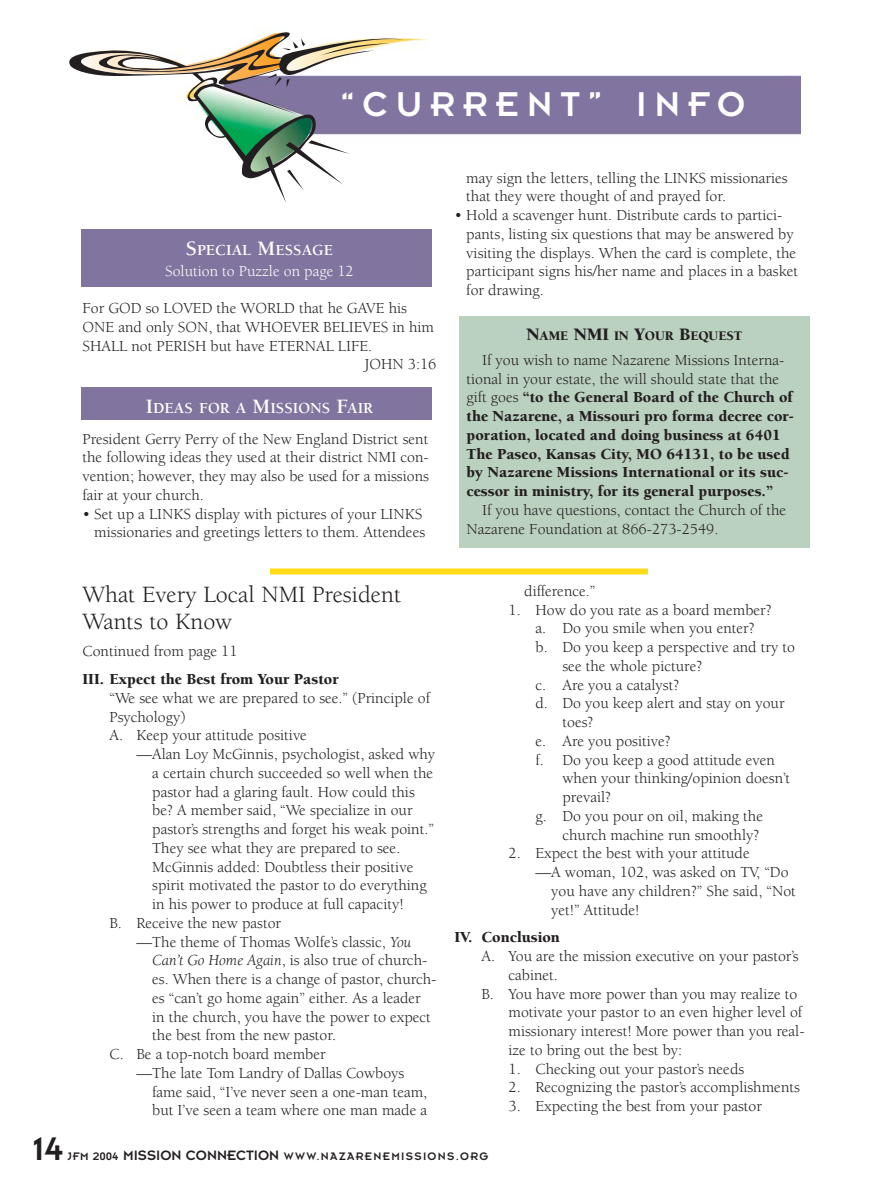
<style>
.page{position:relative;width:891px;height:1188px;background:#fff}
.page>*{position:absolute;margin:0;border:0;box-sizing:border-box;transform-origin:0 0}
.t1{font:37.95px "Insignia";letter-spacing:.215em;color:#fff}
.t2{font:36px "Insignia";color:#231f20}
.t3{font:24px/27px "Berkeley";color:#231f20}
.t4{font:15.75px/18.8px "Berkeley";color:#231f20}
.t5{font:900 15.75px/18.8px "Berkeley";color:#231f20}
.t6{font:15.75px/20.2px "Berkeley";color:#fff;text-align:center}
.t7{font:900 13.5px "Berkeley";color:#231f20}
.t8{font:12px "Insignia";letter-spacing:.105em;color:#231f20}
.s1{font-weight:700;font-size:21px}
.s2{font-weight:700}
.s3{font-weight:700;font-size:21px;color:#fff}
.s4{font-weight:700;color:#fff}
.s5{font-style:italic}
.s6{font-size:18px}
.s7{font-weight:400}
.s8{font-size:15px}
</style>
<div class="page">
<img style="left:254px;top:30px;width:546px;height:105px">
<svg style="left:69px;top:31px;width:335px;height:172px"></svg>
<div style="left:81px;top:388px;width:351px;height:32px;background:#8175a0"></div>
<div style="left:81px;top:229px;width:351px;height:57px;background:#8175a0"></div>
<div style="left:459px;top:316px;width:351px;height:232px;background:#bbd1bf"></div>
<div style="left:270px;top:569px;width:378px;height:6px;background:#ffda19"></div>
<h1 class="t1" style="left:341px;top:93px;width:406px">“CURRENT” INFO</h1>
<p class="t6" style="left:165px;top:242px;width:190px"><span class="s1">S</span><span class="s2">PECIAL</span> <span class="s1">M</span><span class="s2">ESSAGE<br></span>Solution to Puzzle on page 12</p>
<p class="t4" style="left:83px;top:300px;width:326px">For GOD so LOVED the WORLD that he GAVE his</p>
<p class="t4" style="left:83px;top:319px;width:353px">ONE and only SON, that WHOEVER BELIEVES in him</p>
<p class="t4" style="left:83px;top:338px;width:291px">SHALL not PERISH but have ETERNAL LIFE.</p>
<p class="t4" style="left:364px;top:356px;width:74px">JOHN 3:16</p>
<p class="t4" style="left:82px;top:394px;width:347px;line-height:30.8px;text-align:center"><span class="s3">I</span><span class="s4">DEAS FOR A</span> <span class="s3">M</span><span class="s4">ISSIONS</span> <span class="s3">F</span><span class="s4">AIR<br></span>President Gerry Perry of the New England District sent</p>
<p class="t4" style="left:82px;top:449px;width:348px;text-align:justify">the following ideas they used at their district NMI con&shy;vention; however, they may also be used for a missions fair at your church.</p>
<p class="t4" style="left:82px;top:506px;width:344px;text-align:right">• Set up a LINKS display with pictures of your LINKS missionaries and greetings letters to them. Attendees</p>
<h3 class="t3" style="left:82px;top:583px;width:320px">What Every Local NMI President<br>Wants to Know</h3>
<p class="t4" style="left:82px;top:643px;width:157px">Continued from page 11</p>
<p class="t5" style="left:82px;top:671px;width:258px">III. Expect the Best from Your Pastor</p>
<p class="t4" style="left:110px;top:690px;width:322px">“We see what we are prepared to see.” (Principle of<br>Psychology)<br>A. Keep your attitude positive</p>
<p class="t4" style="left:137px;top:746px;width:300px">—Alan Loy McGinnis, psychologist, asked why</p>
<p class="t4" style="left:152px;top:765px;width:282px">a certain church succeeded so well when the</p>
<p class="t4" style="left:152px;top:784px;width:264px">pastor had a glaring fault. How could this</p>
<p class="t4" style="left:152px;top:802px;width:262px">be? A member said, “We specialize in our</p>
<p class="t4" style="left:152px;top:821px;width:283px">pastor’s strengths and forget his weak point.”</p>
<p class="t4" style="left:152px;top:840px;width:250px">They see what they are prepared to see.</p>
<p class="t4" style="left:152px;top:859px;width:263px">McGinnis added: Doubtless their positive</p>
<p class="t4" style="left:152px;top:877px;width:276px">spirit motivated the pastor to do everything</p>
<p class="t4" style="left:152px;top:896px;width:253px">in his power to produce at full capacity!</p>
<p class="t4" style="left:110px;top:915px;width:173px">B. Receive the new pastor</p>
<p class="t4" style="left:137px;top:934px;width:276px">—The theme of Thomas Wolfe’s classic, <span class="s5">You</span></p>
<p class="t4" style="left:152px;top:952px;width:277px"><span class="s5">Can’t Go Home Again</span>, is also true of church-</p>
<p class="t4" style="left:152px;top:971px;width:286px">es. When there is a change of pastor, church-</p>
<p class="t4" style="left:152px;top:990px;width:270px">es “can’t go home again” either. As a leader</p>
<p class="t4" style="left:152px;top:1009px;width:280px">in the church, you have the power to expect</p>
<p class="t4" style="left:152px;top:1027px;width:185px">the best from the new pastor.</p>
<p class="t4" style="left:110px;top:1046px;width:218px">C. Be a top-notch board member</p>
<p class="t4" style="left:137px;top:1065px;width:269px">—The late Tom Landry of Dallas Cowboys</p>
<p class="t4" style="left:152px;top:1084px;width:277px">fame said, “I’ve never seen a one-man team,</p>
<p class="t4" style="left:152px;top:1102px;width:277px">but I’ve seen a team where one man made a</p>
<p class="t4" style="left:466px;top:170px;width:323px">may sign the letters, telling the LINKS missionaries that they were thought of and prayed for.</p>
<p class="t4" style="left:466px;top:207px;width:333px;text-indent:-12px">• Hold a scavenger hunt. Distribute cards to partici&shy;pants, listing six questions that may be answered by visiting the displays. When the card is complete, the participant signs his/her name and places in a basket for drawing.</p>
<p class="t7" style="left:527px;top:331px;width:217px"><span class="s6">N</span>AME <span class="s6">NMI</span> IN <span class="s6">Y</span>OUR <span class="s6">B</span>EQUEST</p>
<p class="t5" style="left:466px;top:352px;width:329px;text-indent:16px"><span class="s7">If you wish to name Nazarene Missions Interna&shy;tional in your estate, the will should state that the gift goes</span> “to the General Board of the Church of the Nazarene, a Missouri pro forma decree cor&shy;poration, located and doing business at 6401<br>The Paseo, Kansas City, MO 64131, to be used by Nazarene Missions International or its suc&shy;cessor in ministry, for its general purposes.”</p>
<p class="t4" style="left:466px;top:502px;width:321px;text-indent:16px">If you have questions, contact the Church of the<br>Nazarene Foundation at 866-273-2549.</p>
<p class="t4" style="left:524px;top:583px;width:73px">difference.”</p>
<p class="t4" style="left:509px;top:602px;width:265px">1. How do you rate as a board member?</p>
<p class="t4" style="left:536px;top:620px;width:221px">a. Do you smile when you enter?</p>
<p class="t4" style="left:536px;top:639px;width:261px">b. Do you keep a perspective and try to</p>
<p class="t4" style="left:563px;top:658px;width:141px">see the whole picture?</p>
<p class="t4" style="left:536px;top:677px;width:145px">c. Are you a catalyst?</p>
<p class="t4" style="left:536px;top:695px;width:251px">d. Do you keep alert and stay on your</p>
<p class="t4" style="left:563px;top:714px;width:32px">toes?</p>
<p class="t4" style="left:536px;top:733px;width:137px">e. Are you positive?</p>
<p class="t4" style="left:536px;top:752px;width:241px">f. Do you keep a good attitude even</p>
<p class="t4" style="left:563px;top:770px;width:229px">when your thinking/opinion doesn’t</p>
<p class="t4" style="left:563px;top:789px;width:50px">prevail?</p>
<p class="t4" style="left:536px;top:808px;width:229px">g. Do you pour on oil, making the</p>
<p class="t4" style="left:563px;top:827px;width:198px">church machine run smoothly?</p>
<p class="t4" style="left:509px;top:845px;width:243px">2. Expect the best with your attitude</p>
<p class="t4" style="left:536px;top:864px;width:255px">—A woman, 102, was asked on TV, “Do</p>
<p class="t4" style="left:551px;top:883px;width:246px">you have any children?” She said, “Not</p>
<p class="t4" style="left:551px;top:902px;width:90px">yet!” Attitude!</p>
<p class="t5" style="left:455px;top:929px;width:107px">IV. Conclusion</p>
<p class="t4" style="left:482px;top:948px;width:319px">A. You are the mission executive on your pastor’s</p>
<p class="t4" style="left:509px;top:967px;width:51px">cabinet.</p>
<p class="t4" style="left:482px;top:986px;width:317px">B. You have more power than you may realize to</p>
<p class="t4" style="left:509px;top:1004px;width:295px">motivate your pastor to an even higher level of</p>
<p class="t4" style="left:509px;top:1023px;width:298px">missionary interest! More power than you real-</p>
<p class="t4" style="left:509px;top:1042px;width:175px">ize to bring out the best by:</p>
<p class="t4" style="left:509px;top:1061px;width:237px">1. Checking out your pastor’s needs</p>
<p class="t4" style="left:509px;top:1079px;width:293px">2. Recognizing the pastor’s accomplishments</p>
<p class="t4" style="left:509px;top:1098px;width:255px">3. Expecting the best from your pastor</p>
<h2 class="t2" style="left:33px;top:1137px;width:32px">14</h2>
<p class="t8" style="left:68px;top:1152px;width:422px">JFM 2004 <span class="s8">MISSION CONNECTION</span> WWW.NAZARENEMISSIONS.ORG</p>
</div>
